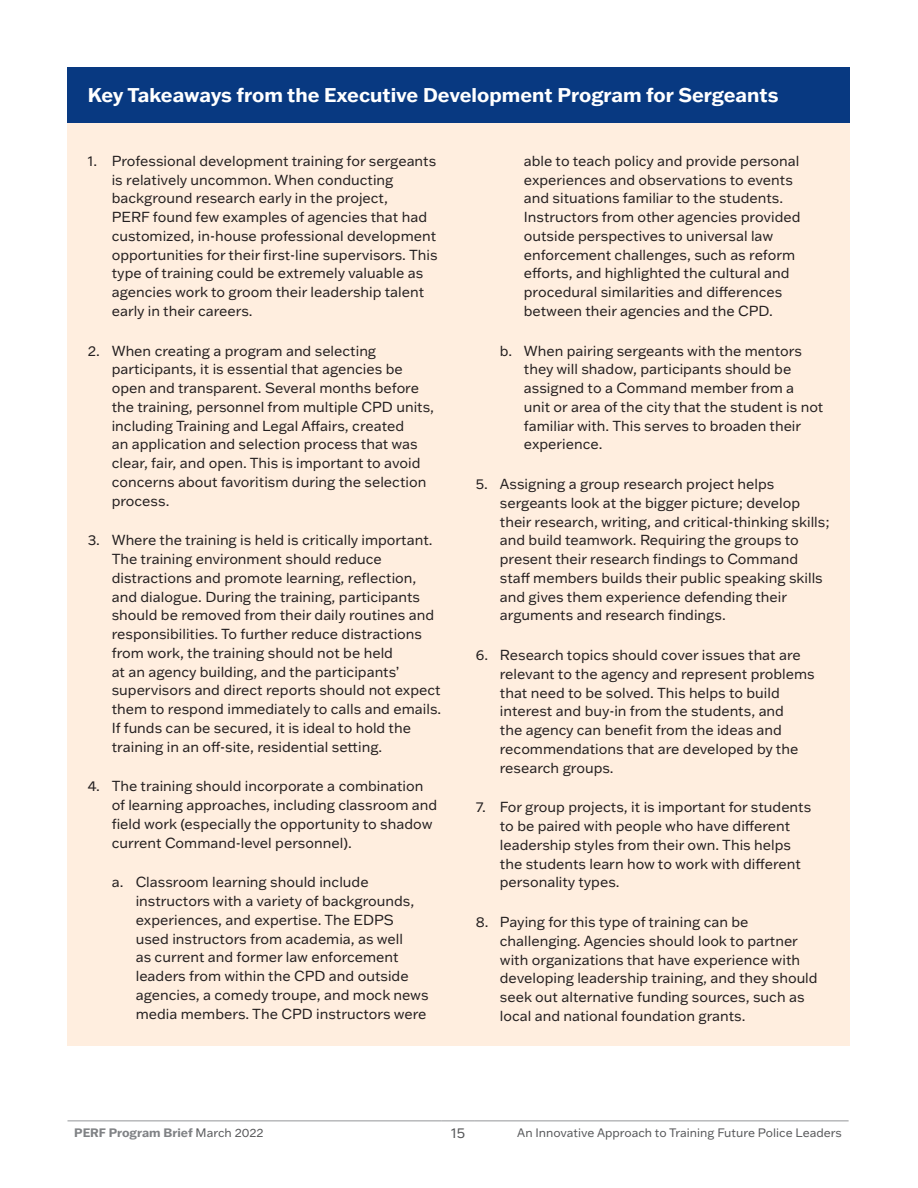
<style>
.page{position:relative;width:918px;height:1188px;background:#fff}
.page>*{position:absolute;margin:0;border:0;box-sizing:border-box;transform-origin:0 0}
.callout_-_title{font:700 19.5px "Franklin Gothic ATF";color:#fff}
.t1{font:14.25px/18.8px "Franklin Gothic ATF";color:#231f20}
.t2{font:14.25px "Franklin Gothic ATF";color:#57585a}
.t3{font:12px "Franklin Gothic ATF";color:#57585a}
.t4{font:700 12px "Franklin Gothic ATF";color:#808285}
.s1{font-weight:400;color:#57585a}
</style>
<div class="page">
<hr style="left:68px;top:1120px;width:373px;height:1px;background:#939598">
<hr style="left:441px;top:1120px;width:34px;height:1px;background:#939598">
<hr style="left:475px;top:1120px;width:374px;height:1px;background:#939598">
<div style="left:68px;top:68px;width:782px;height:978px;background:#ffeedf"></div>
<div style="left:68px;top:68px;width:782px;height:55px;background:#083981"></div>
<p class="callout_-_title" style="left:88px;top:82px;width:692px">Key Takeaways from the Executive Development Program for Sergeants</p>
<p class="t1" style="left:112px;top:151px;width:327px;text-indent:-24px">1. Professional development training for sergeants is relatively uncommon. When conducting background research early in the project,<br>PERF found few examples of agencies that had customized, in-house professional development opportunities for their first-line supervisors. This type of training could be extremely valuable as agencies work to groom their leadership talent early in their careers.</p>
<p class="t1" style="left:112px;top:341px;width:324px;text-indent:-24px">2. When creating a program and selecting participants, it is essential that agencies be open and transparent. Several months before the training, personnel from multiple CPD units, including Training and Legal Affairs, created<br>an application and selection process that was clear, fair, and open. This is important to avoid concerns about favoritism during the selection process.</p>
<p class="t1" style="left:112px;top:531px;width:331px;text-indent:-24px">3. Where the training is held is critically important.<br>The training environment should reduce distractions and promote learning, reflection, and dialogue. During the training, participants should be removed from their daily routines and responsibilities. To further reduce distractions from work, the training should not be held<br>at an agency building, and the participants’ supervisors and direct reports should not expect them to respond immediately to calls and emails.<br>If funds can be secured, it is ideal to hold the training in an off-site, residential setting.</p>
<p class="t1" style="left:112px;top:777px;width:327px;text-indent:-24px">4. The training should incorporate a combination of learning approaches, including classroom and field work (especially the opportunity to shadow current Command-level personnel).</p>
<p class="t1" style="left:136px;top:873px;width:294px;text-indent:-24px">a. Classroom learning should include instructors with a variety of backgrounds, experiences, and expertise. The EDPS used instructors from academia, as well<br>as current and former law enforcement leaders from within the CPD and outside agencies, a comedy troupe, and mock news media members. The CPD instructors were</p>
<p class="t1" style="left:524px;top:151px;width:278px">able to teach policy and provide personal experiences and observations to events and situations familiar to the students.<br>Instructors from other agencies provided outside perspectives to universal law enforcement challenges, such as reform efforts, and highlighted the cultural and procedural similarities and differences between their agencies and the CPD.</p>
<p class="t1" style="left:524px;top:341px;width:301px;text-indent:-24px">b. When pairing sergeants with the mentors they will shadow, participants should be assigned to a Command member from a unit or area of the city that the student is not familiar with. This serves to broaden their experience.</p>
<p class="t1" style="left:500px;top:474px;width:331px;text-indent:-24px">5. Assigning a group research project helps sergeants look at the bigger picture; develop their research, writing, and critical-thinking skills; and build teamwork. Requiring the groups to present their research findings to Command staff members builds their public speaking skills and gives them experience defending their arguments and research findings.</p>
<p class="t1" style="left:500px;top:645px;width:316px;text-indent:-24px">6. Research topics should cover issues that are relevant to the agency and represent problems that need to be solved. This helps to build interest and buy-in from the students, and<br>the agency can benefit from the ideas and recommendations that are developed by the research groups.</p>
<p class="t1" style="left:500px;top:798px;width:313px;text-indent:-24px">7. For group projects, it is important for students to be paired with people who have different leadership styles from their own. This helps the students learn how to work with different personality types.</p>
<p class="t1" style="left:500px;top:912px;width:319px;text-indent:-24px">8. Paying for this type of training can be challenging. Agencies should look to partner with organizations that have experience with developing leadership training, and they should seek out alternative funding sources, such as local and national foundation grants.</p>
<p class="t4" style="left:74px;top:1124px;width:191px">PERF Program Brief <span class="s1">March 2022</span></p>
<p class="t2" style="left:451px;top:1124px;width:16px">15</p>
<p class="t3" style="left:517px;top:1124px;width:326px">An Innovative Approach to Training Future Police Leaders</p>
</div>
